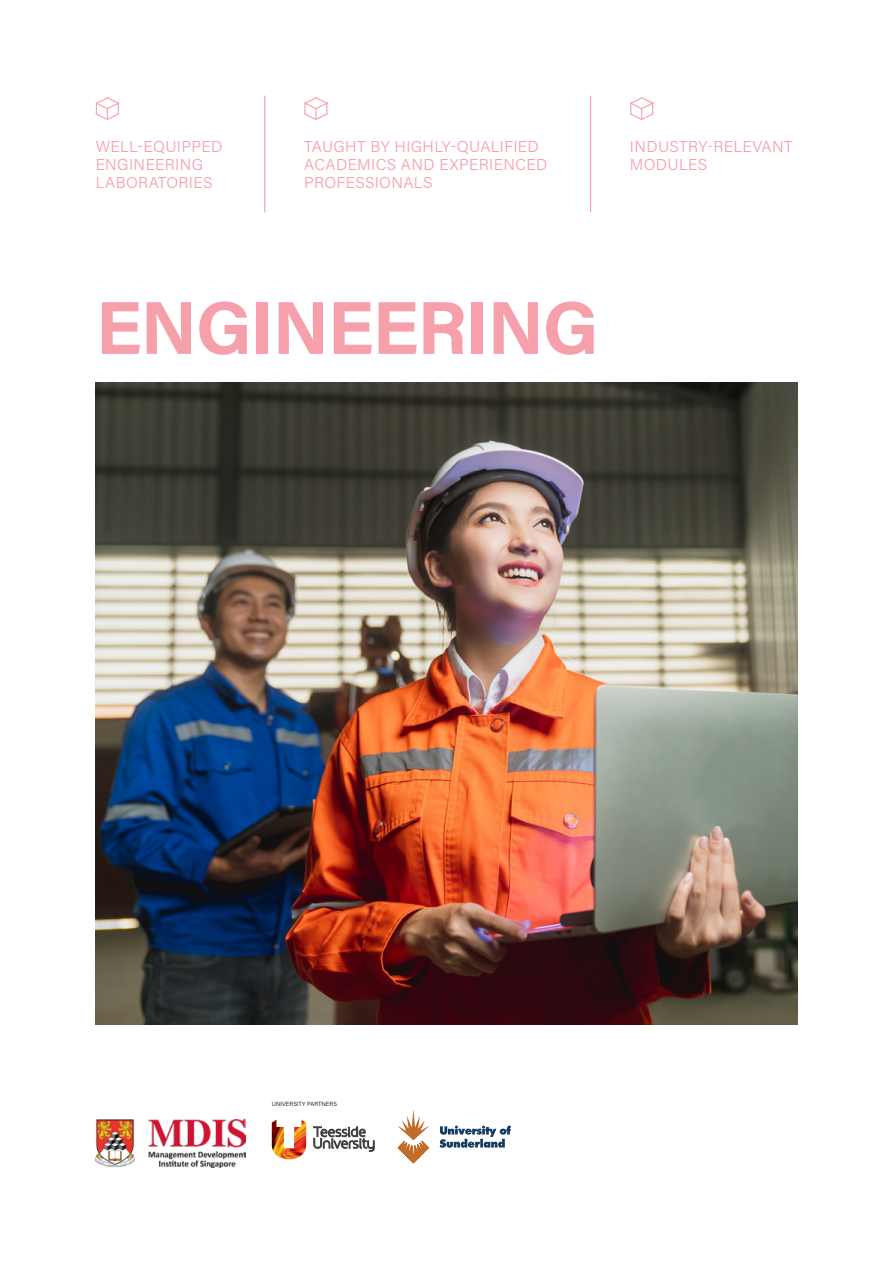
<style>
.page{position:relative;width:893px;height:1263px;background:#fff}
.page>*{position:absolute;margin:0;border:0;box-sizing:border-box;transform-origin:0 0}
.t1{font:700 75px "Acumin Pro";letter-spacing:-.02em;color:#f6a0ac}
.t2{font:300 15.75px/18px "Acumin Pro";letter-spacing:.02em;color:#f6a0ac}
.t3{font:300 6px "Acumin Pro";letter-spacing:.005em;color:#000}
</style>
<div class="page">
<svg style="left:95px;top:97px;width:25px;height:23px"></svg>
<svg style="left:304px;top:97px;width:24px;height:23px"></svg>
<svg style="left:630px;top:97px;width:24px;height:23px"></svg>
<hr style="left:264px;top:96px;width:1px;height:116px;background:#f6a0ac">
<hr style="left:590px;top:96px;width:1px;height:116px;background:#f6a0ac">
<img style="left:96px;top:383px;width:701px;height:642px">
<svg style="left:440px;top:1125px;width:71px;height:23px"></svg>
<svg style="left:398px;top:1110px;width:31px;height:53px"></svg>
<img style="left:272px;top:1120px;width:34px;height:39px">
<svg style="left:313px;top:1126px;width:61px;height:26px"></svg>
<img style="left:96px;top:1120px;width:149px;height:47px">
<p class="t2" style="left:96px;top:137px;width:128px">WELL-EQUIPPED<br>ENGINEERING<br>LABORATORIES</p>
<p class="t2" style="left:304px;top:137px;width:245px">TAUGHT BY HIGHLY-QUALIFIED<br>ACADEMICS AND EXPERIENCED<br>PROFESSIONALS</p>
<p class="t2" style="left:630px;top:137px;width:164px">INDUSTRY-RELEVANT<br>MODULES</p>
<h1 class="t1" style="left:96px;top:275px;width:505px">ENGINEERING</h1>
<p class="t3" style="left:272px;top:1100px;width:67px">UNIVERSITY PARTNERS</p>
</div>
